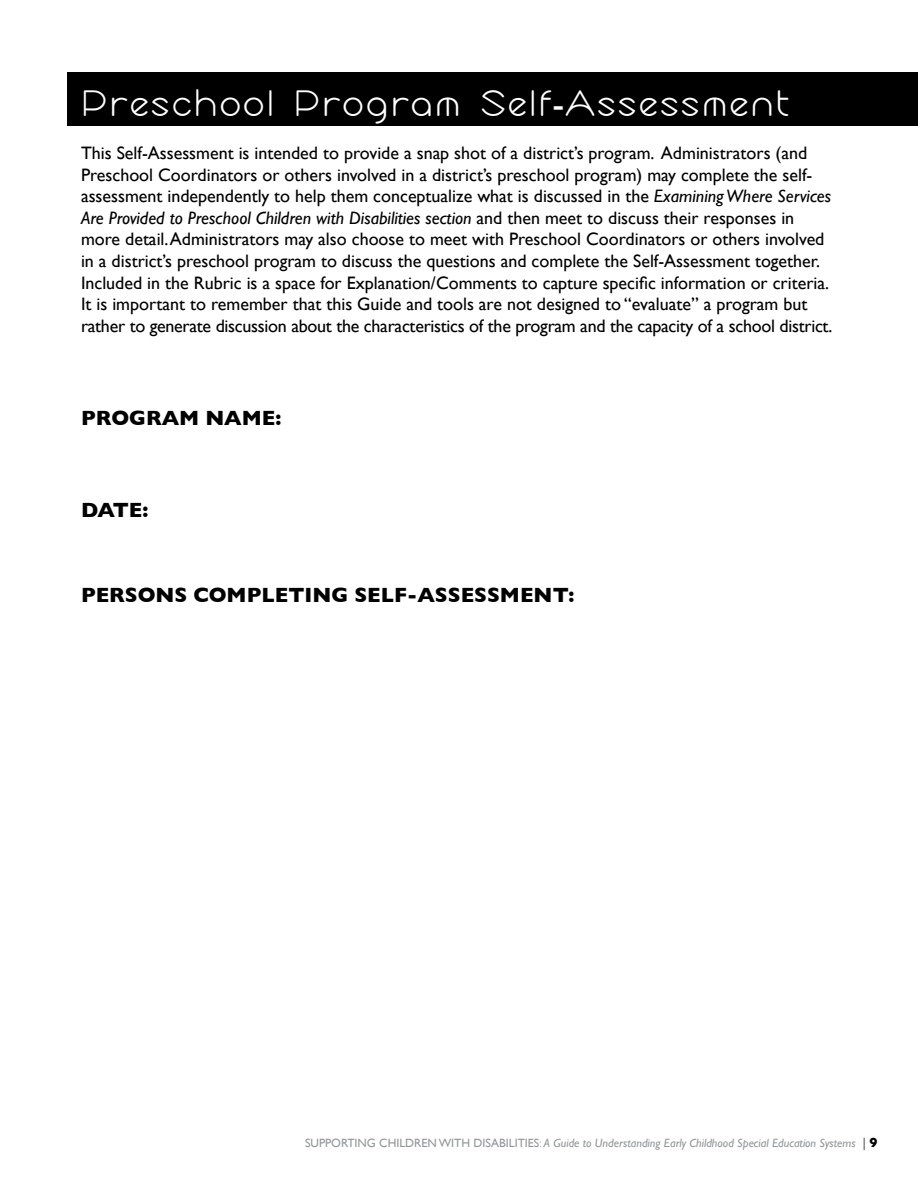
<style>
.page{position:relative;width:918px;height:1188px;background:#fff}
.page>*{position:absolute;margin:0;border:0;box-sizing:border-box;transform-origin:0 0}
.t1{font:36.75px "Cyclo Trial";color:#fff}
.t2{font:700 21px "Gill Sans";color:#000}
.t3{font:18px/21.6px "Gill Sans";color:#000}
.t4{font:italic 12px "Gill Sans";color:#939598}
.s1{font-family:"Gill Sans"}
.s2{font-style:italic}
.s3{font-style:normal}
.s4{font-weight:300;font-style:normal}
.s5{font-weight:300;font-style:normal;font-size:13.5px;color:#000}
.s6{font-weight:700;font-style:normal;font-size:13.5px;color:#000}
</style>
<div class="page">
<div style="left:68px;top:72px;width:850px;height:54px;background:#000"></div>
<h1 class="t1" style="left:81px;top:89px;width:712px">Preschool Program Self<span class="s1">-</span>Assessment</h1>
<p class="t3" style="left:81px;top:142px;width:753px">This Self-Assessment is intended to provide a snap shot of a district’s program. Administrators (and Preschool Coordinators or others involved in a district’s preschool program) may complete the self&shy;assessment independently to help them conceptualize what is discussed in the <span class="s2">Examining Where Services Are Provided to Preschool Children with Disabilities section</span> and then meet to discuss their responses in more detail. Administrators may also choose to meet with Preschool Coordinators or others involved in a district’s preschool program to discuss the questions and complete the Self-Assessment together.<br>Included in the Rubric is a space for Explanation/Comments to capture specific information or criteria.<br>It is important to remember that this Guide and tools are not designed to “evaluate” a program but rather to generate discussion about the characteristics of the program and the capacity of a school district.</p>
<p class="t2" style="left:81px;top:401px;width:202px">PROGRAM NAME:</p>
<p class="t2" style="left:81px;top:493px;width:69px">DATE:</p>
<p class="t2" style="left:81px;top:579px;width:495px">PERSONS COMPLETING SELF-ASSESSMENT:</p>
<p class="t4" style="left:305px;top:1137px;width:574px"><span class="s3">SUPPORTING CHILDREN WITH DISABILITIES</span><span class="s4">:</span> A Guide to Understanding Early Childhood Special Education Systems <span class="s5">|</span> <span class="s6">9</span></p>
</div>
